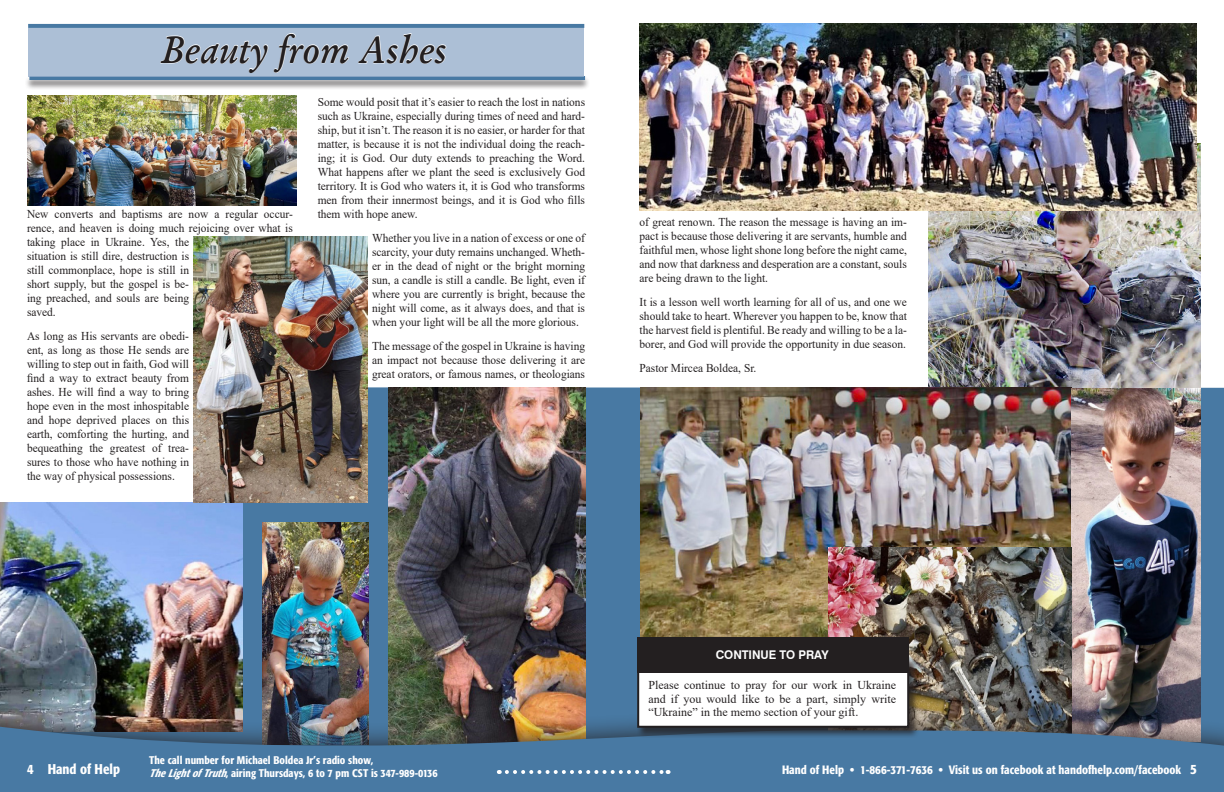
<style>
.page{position:relative;width:1224px;height:792px;background:#fff}
.page>*{position:absolute;margin:0;border:0;box-sizing:border-box;transform-origin:0 0}
.t1{font:italic 600 38px "Garamond";color:#231f20;scale:.96 1}
.No_Spacing{font:500 condensed 14px "Formata";color:#fff}
.t2{font:12px/14px "Times New Roman";color:#231f20;text-align:justify;scale:.95 1}
.t3{font:12px/13.8px "Times New Roman";color:#231f20;text-align:justify}
.No_Spacing-2{font:500 condensed 12px "Formata";color:#fff}
._2014_Paragraph_Styl{font:700 12px "Swiss 721 BT";letter-spacing:-.005em;color:#fff;scale:.96 1}
.No_Spacing-3{font:500 condensed 11px "Formata";color:#fff}
.s1{font-style:italic}
.s2{font-size:14px}
</style>
<div class="page">
<div style="left:193px;top:387px;width:1031px;height:316px;background:#4879a3"></div>
<img style="left:928px;top:144px;width:272px;height:244px">
<img style="left:640px;top:24px;width:557px;height:187px">
<img style="left:262px;top:522px;width:107px;height:181px">
<img style="left:27px;top:95px;width:270px;height:110px">
<img style="left:389px;top:388px;width:196px;height:315px">
<img style="left:0;top:502px;width:243px;height:201px">
<img style="left:194px;top:237px;width:174px;height:266px">
<img style="left:641px;top:387px;width:431px;height:250px">
<img style="left:1072px;top:388px;width:128px;height:315px">
<img style="left:828px;top:547px;width:244px;height:156px">
<div style="left:0;top:703px;width:1224px;height:89px;background:#231f20;opacity:.8"></div>
<svg style="left:0;top:725px;width:1224px;height:67px;background:#4a7396"></svg>
<svg style="left:142px;top:768px;width:527px;height:6px;background:#5784aa"></svg>
<hr style="left:28px;top:24px;width:556px;height:4px;background:#4879a3">
<div style="left:24px;top:75px;width:566px;height:15px;background:#231f20;opacity:.75"></div>
<svg style="left:29px;top:76px;width:556px;height:4px;background:#5883ab"></svg>
<div style="left:29px;top:28px;width:555px;height:48px;background:#acbfd6"></div>
<svg style="left:160px;top:33px;width:189px;height:40px"></svg>
<svg style="left:358px;top:33px;width:88px;height:31px"></svg>
<div style="left:637px;top:657px;width:283px;height:81px;background:#231f20;opacity:.75"></div>
<div style="left:638px;top:658px;width:270px;height:69px;background:#fff"></div>
<div style="left:637px;top:657px;width:272px;height:71px;border:2px solid #231f20"></div>
<div style="left:637px;top:637px;width:272px;height:35px;background:#231f20"></div>
<p class="t1" style="left:161px;top:24px;width:298px">Beauty from Ashes</p>
<p class="t2" style="left:27px;top:207px;width:281px;text-align:left">New converts and baptisms are now a regular occur&shy;rence, and heaven is doing much rejoicing over what is taking place in Ukraine. Yes, the<br>situation is still dire, destruction is<br>still commonplace, hope is still in<br>short supply, but the gospel is be-<br>ing preached, and souls are being<br>saved.</p>
<p class="t2" style="left:27px;top:329px;width:172px">As long as His servants are obedi&shy;ent, as long as those He sends are willing to step out in faith, God will find a way to extract beauty from ashes. He will find a way to bring hope even in the most inhospitable and hope deprived places on this earth, comforting the hurting, and bequeathing the greatest of trea&shy;sures to those who have nothing in the way of physical possessions.</p>
<p class="t2" style="left:318px;top:95px;width:283px">Some would posit that it’s easier to reach the lost in nations such as Ukraine, especially during times of need and hard&shy;ship, but it isn’t. The reason it is no easier, or harder for that matter, is because it is not the individual doing the reach&shy;ing; it is God. Our duty extends to preaching the Word.<br>What happens after we plant the seed is exclusively God territory. It is God who waters it, it is God who transforms men from their innermost beings, and it is God who fills them with hope anew.</p>
<p class="t2" style="left:372px;top:231px;width:226px">Whether you live in a nation of excess or one of scarcity, your duty remains unchanged. Wheth&shy;er in the dead of night or the bright morning sun, a candle is still a candle. Be light, even if where you are currently is bright, because the night will come, as it always does, and that is when your light will be all the more glorious.</p>
<p class="t2" style="left:372px;top:339px;width:226px">The message of the gospel in Ukraine is having an impact not because those delivering it are great orators, or famous names, or theologians</p>
<p class="t2" style="left:640px;top:214px;width:283px">of great renown. The reason the message is having an im&shy;pact is because those delivering it are servants, humble and faithful men, whose light shone long before the night came, and now that darkness and desperation are a constant, souls are being drawn to the light.</p>
<p class="t2" style="left:640px;top:294px;width:283px">It is a lesson well worth learning for all of us, and one we should take to heart. Wherever you happen to be, know that the harvest field is plentiful. Be ready and willing to be a la&shy;borer, and God will provide the opportunity in due season.</p>
<p class="t2" style="left:640px;top:360px;width:124px">Pastor Mircea Boldea, Sr.</p>
<p class="_2014_Paragraph_Styl" style="left:716px;top:648px;width:119px">CONTINUE TO PRAY</p>
<p class="t3" style="left:648px;top:678px;width:249px">Please continue to pray for our work in Ukraine and if you would like to be a part, simply write “Ukraine” in the memo section of your gift.</p>
<p class="No_Spacing-3" style="left:149px;top:753px;width:226px">The call number for Michael Boldea Jr’s radio show,</p>
<p class="No_Spacing-3" style="left:149px;top:767px;width:290px"><span class="s1">TheLightofTruth</span>, airing Thursdays, 6 to 7 pm CST is 347-989-0136</p>
<p class="No_Spacing" style="left:27px;top:760px;width:95px">4 Hand of Help</p>
<p class="No_Spacing-2" style="left:782px;top:762px;width:416px">Hand of Help • 1-866-371-7636 • Visit us on facebook at handofhelp.com/facebook <span class="s2">5</span></p>
</div>
